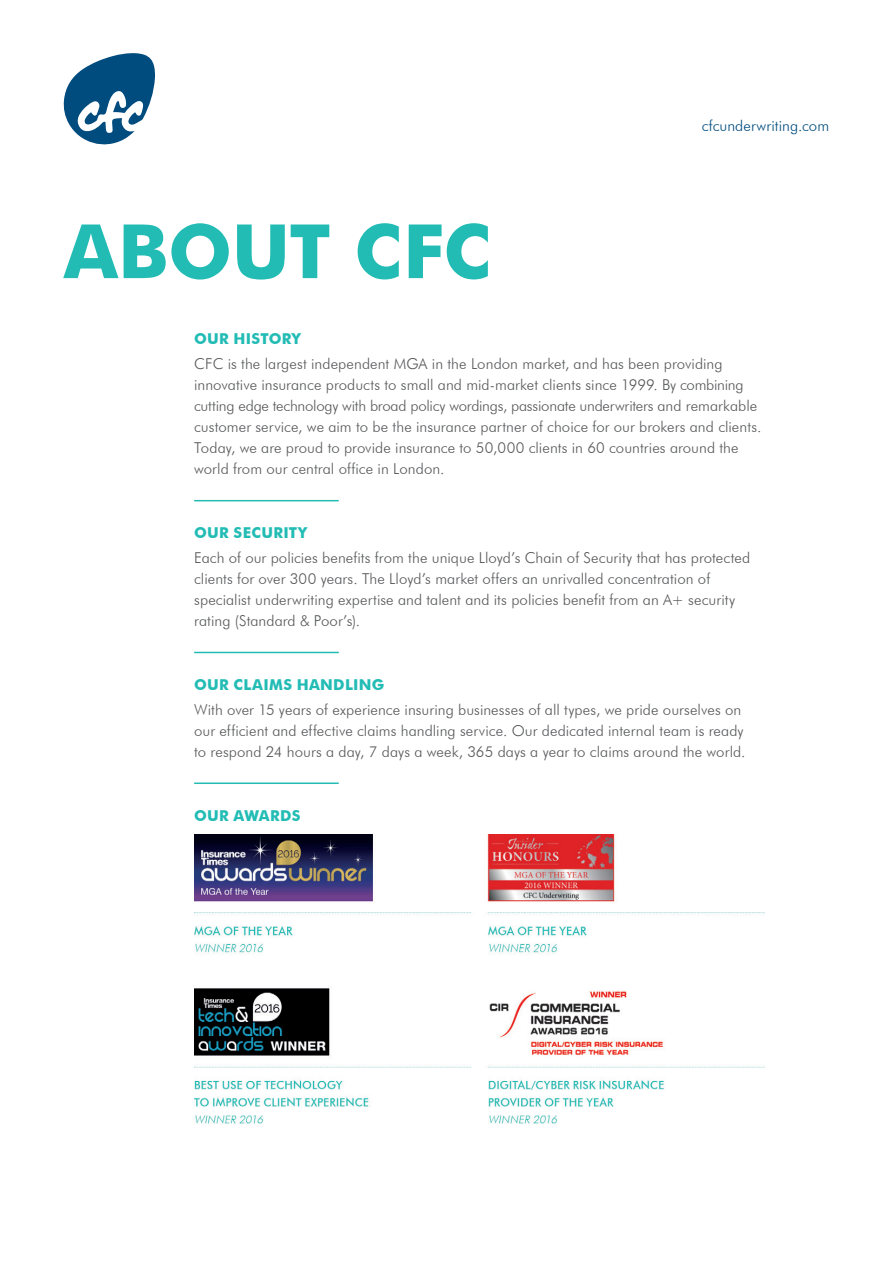
<style>
.page{position:relative;width:893px;height:1263px;background:#fff}
.page>*{position:absolute;margin:0;border:0;box-sizing:border-box;transform-origin:0 0}
.t1{font:700 75px "Futura BT";letter-spacing:-.005em;color:#22bcb5}
.Body_underscore{font:300 15px/21px "Futura BT";letter-spacing:.005em;color:#57585a}
.Sub_head{font:700 15px "Futura BT";letter-spacing:.02em;color:#22bcb5}
.t2{font:300 15px "Futura BT";letter-spacing:.005em;color:#014c7e}
</style>
<div class="page">
<svg style="left:63px;top:53px;width:92px;height:92px"></svg>
<hr style="left:194px;top:500px;width:145px;height:1px;background:#22bcb5">
<hr style="left:194px;top:652px;width:145px;height:1px;background:#22bcb5">
<hr style="left:194px;top:782px;width:145px;height:2px;background:#22bcb5">
<img style="left:194px;top:834px;width:570px;height:290px">
<p class="t1" style="left:64px;top:206px;width:428px">ABOUT CFC</p>
<p class="t2" style="left:702px;top:117px;width:129px">cfcunderwriting.com</p>
<p class="Sub_head" style="left:194px;top:330px;width:108px">OUR HISTORY</p>
<p class="Body_underscore" style="left:194px;top:353px;width:569px">CFC is the largest independent MGA in the London market, and has been providing innovative insurance products to small and mid-market clients since 1999. By combining cutting edge technology with broad policy wordings, passionate underwriters and remarkable customer service, we aim to be the insurance partner of choice for our brokers and clients.<br>Today, we are proud to provide insurance to 50,000 clients in 60 countries around the world from our central office in London.</p>
<p class="Sub_head" style="left:194px;top:523px;width:114px">OUR SECURITY</p>
<p class="Body_underscore" style="left:194px;top:547px;width:558px">Each of our policies benefits from the unique Lloyd’s Chain of Security that has protected clients for over 300 years. The Lloyd’s market offers an unrivalled concentration of specialist underwriting expertise and talent and its policies benefit from an A+ security rating (Standard &amp; Poor’s).</p>
<p class="Sub_head" style="left:194px;top:675px;width:192px">OUR CLAIMS HANDLING</p>
<p class="Body_underscore" style="left:194px;top:699px;width:553px">With over 15 years of experience insuring businesses of all types, we pride ourselves on our efficient and effective claims handling service. Our dedicated internal team is ready to respond 24 hours a day, 7 days a week, 365 days a year to claims around the world.</p>
<p class="Sub_head" style="left:194px;top:806px;width:108px">OUR AWARDS</p>
</div>
